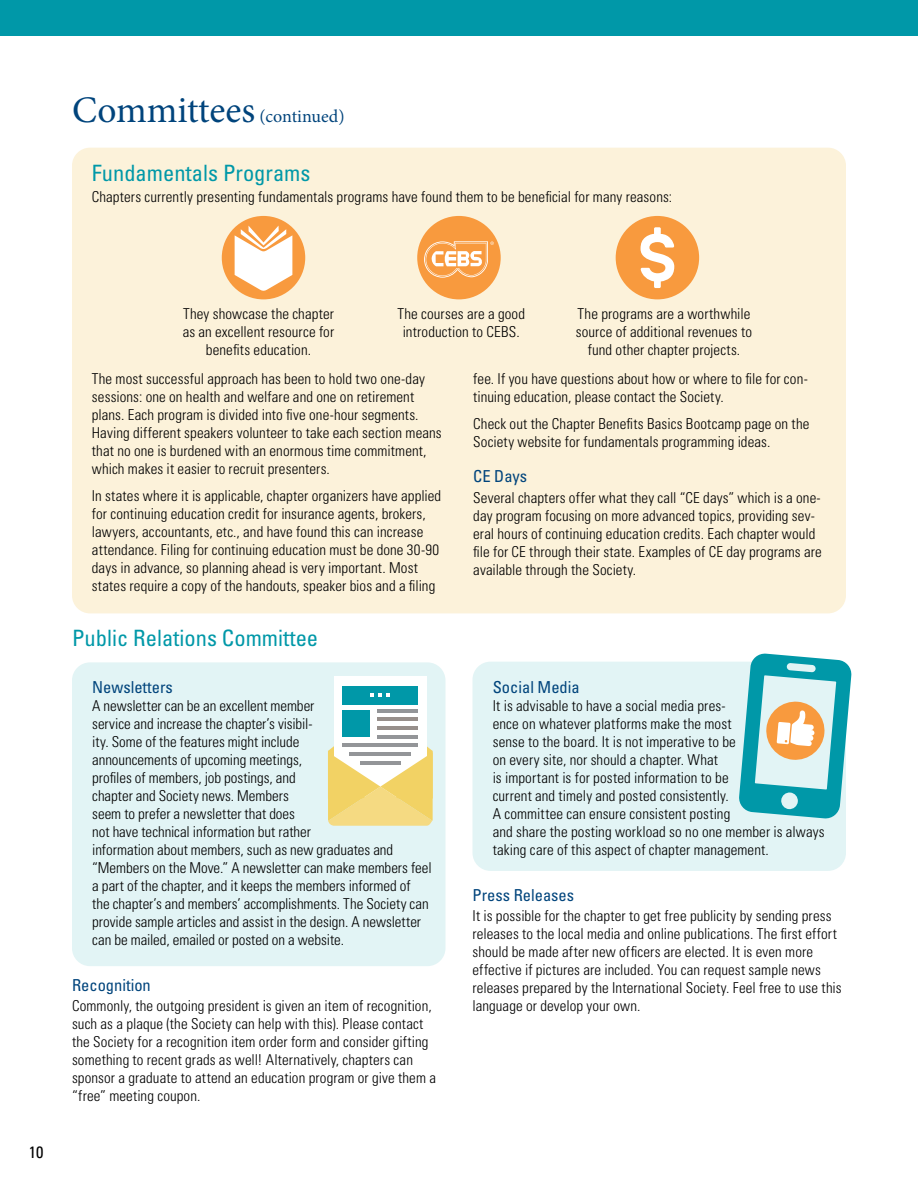
<style>
.page{position:relative;width:918px;height:1188px;background:#fff}
.page>*{position:absolute;margin:0;border:0;box-sizing:border-box;transform-origin:0 0}
.t1{font:condensed 22.5px "Univers LT Std";color:#0098a8}
.t2{font:18px "Minion Pro";color:#00447c}
.t3{font:condensed 16.5px "Univers LT Std";color:#00447c}
.t4{font:condensed 16.5px "Univers LT Std";color:#000}
.t5{font:300 condensed 15px/18px "Univers LT Std";letter-spacing:.005em;color:#000}
.s1{font-size:37.5px}
</style>
<div class="page">
<div style="left:0;top:0;width:918px;height:36px;background:#0098a8"></div>
<div style="left:72px;top:148px;width:774px;height:465px;background:#fcf2da;border-radius:18px"></div>
<div style="left:417px;top:216px;width:84px;height:83px;background:#f89a3e;border-radius:50%"></div>
<svg style="left:424px;top:241px;width:70px;height:37px"></svg>
<div style="left:222px;top:216px;width:83px;height:83px;background:#f89a3e;border-radius:50%"></div>
<svg style="left:235px;top:226px;width:57px;height:65px"></svg>
<div style="left:616px;top:216px;width:83px;height:83px;background:#f89a3e;border-radius:50%"></div>
<svg style="left:641px;top:227px;width:33px;height:61px"></svg>
<div style="left:472px;top:662px;width:374px;height:209px;background:#e2f4f5;border-radius:18px"></div>
<div style="left:72px;top:662px;width:374px;height:304px;background:#e2f4f5;border-radius:18px"></div>
<div style="left:334px;top:676px;width:93px;height:121px;background:#fff"></div>
<div style="left:342px;top:686px;width:76px;height:18px;background:#0098a8"></div>
<svg style="left:370px;top:693px;width:20px;height:4px"></svg>
<svg style="left:328px;top:709px;width:105px;height:117px"></svg>
<svg style="left:738px;top:653px;width:114px;height:166px"></svg>
<p class="t2" style="left:72px;top:104px;width:274px"><span class="s1">Committees</span> (continued)</p>
<h1 class="t1" style="left:92px;top:159px;width:220px">Fundamentals Programs</h1>
<p class="t5" style="left:92px;top:187px;width:582px">Chapters currently presenting fundamentals programs have found them to be beneficial for many reasons:</p>
<p class="t4" style="left:29px;top:1141px;width:16px">10</p>
<p class="t5" style="left:183px;top:304px;width:153px;text-align:center">They showcase the chapter as an excellent resource for benefits education.</p>
<p class="t5" style="left:397px;top:304px;width:129px;text-align:center">The courses are a good introduction to CEBS.</p>
<p class="t5" style="left:576px;top:304px;width:178px;text-align:center">The programs are a worthwhile source of additional revenues to fund other chapter projects.</p>
<p class="t5" style="left:92px;top:370px;width:351px">The most successful approach has been to hold two one-day sessions: one on health and welfare and one on retirement plans. Each program is divided into five one-hour segments.<br>Having different speakers volunteer to take each section means that no one is burdened with an enormous time commitment, which makes it easier to recruit presenters.</p>
<p class="t5" style="left:92px;top:487px;width:351px">In states where it is applicable, chapter organizers have applied for continuing education credit for insurance agents, brokers, lawyers, accountants, etc., and have found this can increase attendance. Filing for continuing education must be done 30-90 days in advance, so planning ahead is very important. Most states require a copy of the handouts, speaker bios and a filing</p>
<p class="t5" style="left:473px;top:370px;width:336px">fee. If you have questions about how or where to file for con&shy;tinuing education, please contact the Society.</p>
<p class="t5" style="left:473px;top:415px;width:338px">Check out the Chapter Benefits Basics Bootcamp page on the<br>Society website for fundamentals programming ideas.</p>
<p class="t3" style="left:473px;top:466px;width:56px">CE Days</p>
<p class="t5" style="left:473px;top:488px;width:350px">Several chapters offer what they call “CE days” which is a one&shy;day program focusing on more advanced topics, providing sev&shy;eral hours of continuing education credits. Each chapter would file for CE through their state. Examples of CE day programs are available through the Society.</p>
<h1 class="t1" style="left:72px;top:623px;width:248px">Public Relations Committee</h1>
<p class="t3" style="left:92px;top:676px;width:82px">Newsletters</p>
<p class="t5" style="left:92px;top:696px;width:341px">A newsletter can be an excellent member<br>service and increase the chapter’s visibil-<br>ity. Some of the features might include<br>announcements of upcoming meetings,<br>profiles of members, job postings, and<br>chapter and Society news. Members<br>seem to prefer a newsletter that does<br>not have technical information but rather<br>information about members, such as new graduates and “Members on the Move.” A newsletter can make members feel a part of the chapter, and it keeps the members informed of the chapter’s and members’ accomplishments. The Society can provide sample articles and assist in the design. A newsletter can be mailed, emailed or posted on a website.</p>
<p class="t3" style="left:72px;top:975px;width:80px">Recognition</p>
<p class="t5" style="left:72px;top:997px;width:366px">Commonly, the outgoing president is given an item of recognition, such as a plaque (the Society can help with this). Please contact the Society for a recognition item order form and consider gifting something to recent grads as well! Alternatively, chapters can sponsor a graduate to attend an education program or give them a “free” meeting coupon.</p>
<p class="t3" style="left:493px;top:676px;width:89px">Social Media</p>
<p class="t5" style="left:493px;top:696px;width:334px">It is advisable to have a social media pres-<br>ence on whatever platforms make the most<br>sense to the board. It is not imperative to be<br>on every site, nor should a chapter. What<br>is important is for posted information to be<br>current and timely and posted consistently.<br>A committee can ensure consistent posting<br>and share the posting workload so no one member is always taking care of this aspect of chapter management.</p>
<p class="t3" style="left:472px;top:885px;width:103px">Press Releases</p>
<p class="t5" style="left:472px;top:907px;width:371px">It is possible for the chapter to get free publicity by sending press releases to the local media and online publications. The first effort should be made after new officers are elected. It is even more effective if pictures are included. You can request sample news releases prepared by the International Society. Feel free to use this language or develop your own.</p>
</div>
